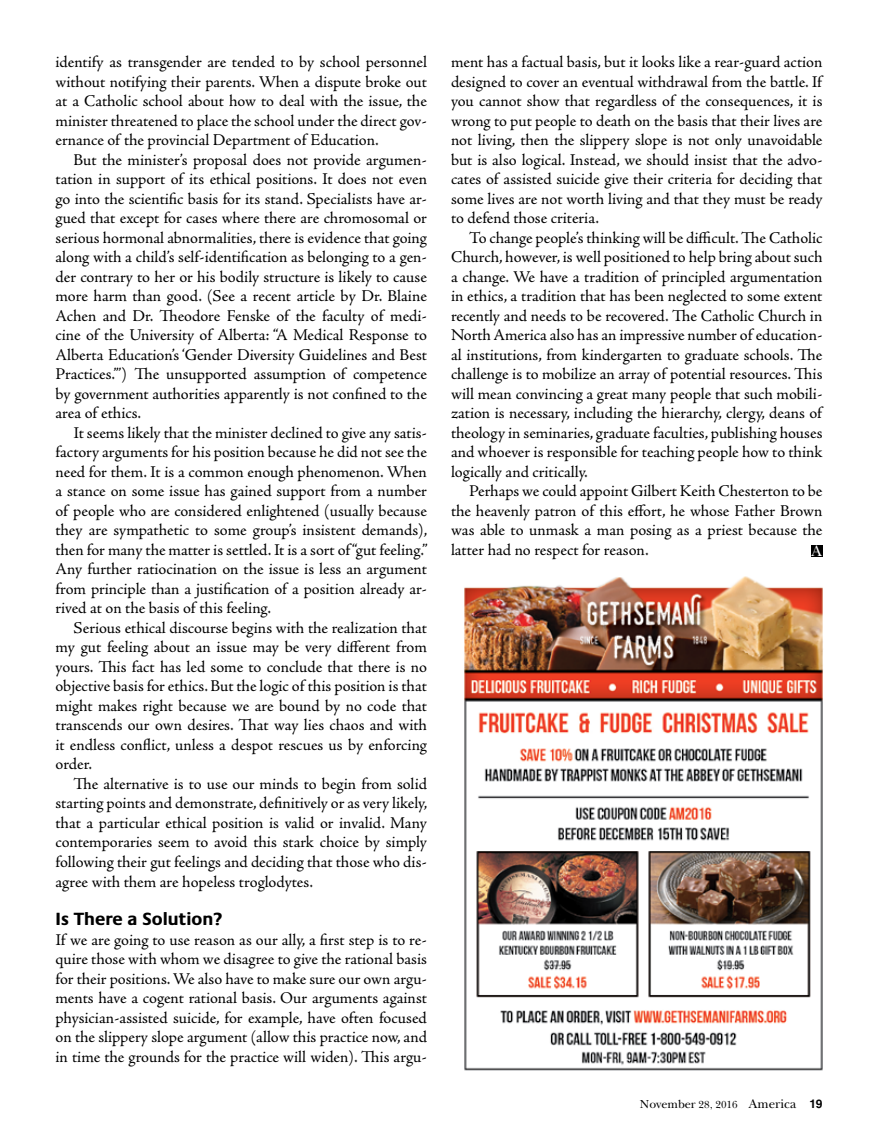
<style>
.page{position:relative;width:878px;height:1134px;background:#fff}
.page>*{position:absolute;margin:0;border:0;box-sizing:border-box;transform-origin:0 0}
.t1{font:700 18px "Praxis LT Pro";color:#000}
.t2{font:16.5px/19.5px "Adobe Jenson Pro";letter-spacing:-.005em;color:#000;text-align:justify}
.t3{font:15.45px "New Baskerville ITC";color:#fff}
.t4{font:12px "New Baskerville ITC";color:#000}
.s1{font-size:10.5px}
.s2{font-size:12.75px}
.s3{font-family:"Helvetica LT Std";font-weight:700}
</style>
<div class="page">
<img style="left:464px;top:576px;width:359px;height:495px">
<div style="left:810px;top:545px;width:12px;height:11px;background:#000"></div>
<p class="t2" style="left:56px;top:53px;width:373px">identify as transgender are tended to by school personnel without notifying their parents. When a dispute broke out at a Catholic school about how to deal with the issue, the minister threatened to place the school under the direct gov&shy;ernance of the provincial Department of Education.</p>
<p class="t2" style="left:56px;top:150px;width:373px;text-indent:18px">But the minister’s proposal does not provide argumen&shy;tation in support of its ethical positions. It does not even go into the scientific basis for its stand. Specialists have ar&shy;gued that except for cases where there are chromosomal or serious hormonal abnormalities, there is evidence that going along with a child’s self-identification as belonging to a gen&shy;der contrary to her or his bodily structure is likely to cause more harm than good. (See a recent article by Dr. Blaine Achen and Dr. Theodore Fenske of the faculty of medi&shy;cine of the University of Alberta: “A Medical Response to Alberta Education’s ‘Gender Diversity Guidelines and Best Practices.’”) The unsupported assumption of competence by government authorities apparently is not confined to the area of ethics.</p>
<p class="t2" style="left:56px;top:423px;width:374px;text-indent:18px">It seems likely that the minister declined to give any satis&shy;factory arguments for his position because he did not see the need for them. It is a common enough phenomenon. When a stance on some issue has gained support from a number of people who are considered enlightened (usually because they are sympathetic to some group’s insistent demands), then for many the matter is settled. It is a sort of “gut feeling.” Any further ratiocination on the issue is less an argument from principle than a justification of a position already ar&shy;rived at on the basis of this feeling.</p>
<p class="t2" style="left:56px;top:618px;width:373px;text-indent:18px">Serious ethical discourse begins with the realization that my gut feeling about an issue may be very different from yours. This fact has led some to conclude that there is no objective basis for ethics. But the logic of this position is that might makes right because we are bound by no code that transcends our own desires. That way lies chaos and with it endless conflict, unless a despot rescues us by enforcing order.</p>
<p class="t2" style="left:56px;top:774px;width:373px;text-indent:18px">The alternative is to use our minds to begin from solid starting points and demonstrate, definitively or as very likely, that a particular ethical position is valid or invalid. Many contemporaries seem to avoid this stark choice by simply following their gut feelings and deciding that those who dis&shy;agree with them are hopeless troglodytes.</p>
<p class="t1" style="left:56px;top:909px;width:168px">Is There a Solution?</p>
<p class="t2" style="left:56px;top:930px;width:373px">If we are going to use reason as our ally, a first step is to re&shy;quire those with whom we disagree to give the rational basis for their positions. We also have to make sure our own argu&shy;ments have a cogent rational basis. Our arguments against physician-assisted suicide, for example, have often focused on the slippery slope argument (allow this practice now, and in time the grounds for the practice will widen). This argu-</p>
<p class="t2" style="left:451px;top:53px;width:373px">ment has a factual basis, but it looks like a rear-guard action designed to cover an eventual withdrawal from the battle. If you cannot show that regardless of the consequences, it is wrong to put people to death on the basis that their lives are not living, then the slippery slope is not only unavoidable but is also logical. Instead, we should insist that the advo&shy;cates of assisted suicide give their criteria for deciding that some lives are not worth living and that they must be ready to defend those criteria.</p>
<p class="t2" style="left:451px;top:228px;width:373px;text-indent:18px">To change people’s thinking will be difficult. The Catholic Church, however, is well positioned to help bring about such a change. We have a tradition of principled argumentation in ethics, a tradition that has been neglected to some extent recently and needs to be recovered. The Catholic Church in North America also has an impressive number of education&shy;al institutions, from kindergarten to graduate schools. The challenge is to mobilize an array of potential resources. This will mean convincing a great many people that such mobili&shy;zation is necessary, including the hierarchy, clergy, deans of theology in seminaries, graduate faculties, publishing houses and whoever is responsible for teaching people how to think logically and critically.</p>
<p class="t2" style="left:451px;top:482px;width:373px;text-indent:18px">Perhaps we could appoint Gilbert Keith Chesterton to be the heavenly patron of this effort, he whose Father Brown was able to unmask a man posing as a priest because the latter had no respect for reason.</p>
<p class="t3" style="left:811px;top:542px;width:12px">A</p>
<p class="t4" style="left:640px;top:1097px;width:184px">November <span class="s1">28, 2016</span> <span class="s2">America</span> <span class="s3">19</span></p>
</div>
